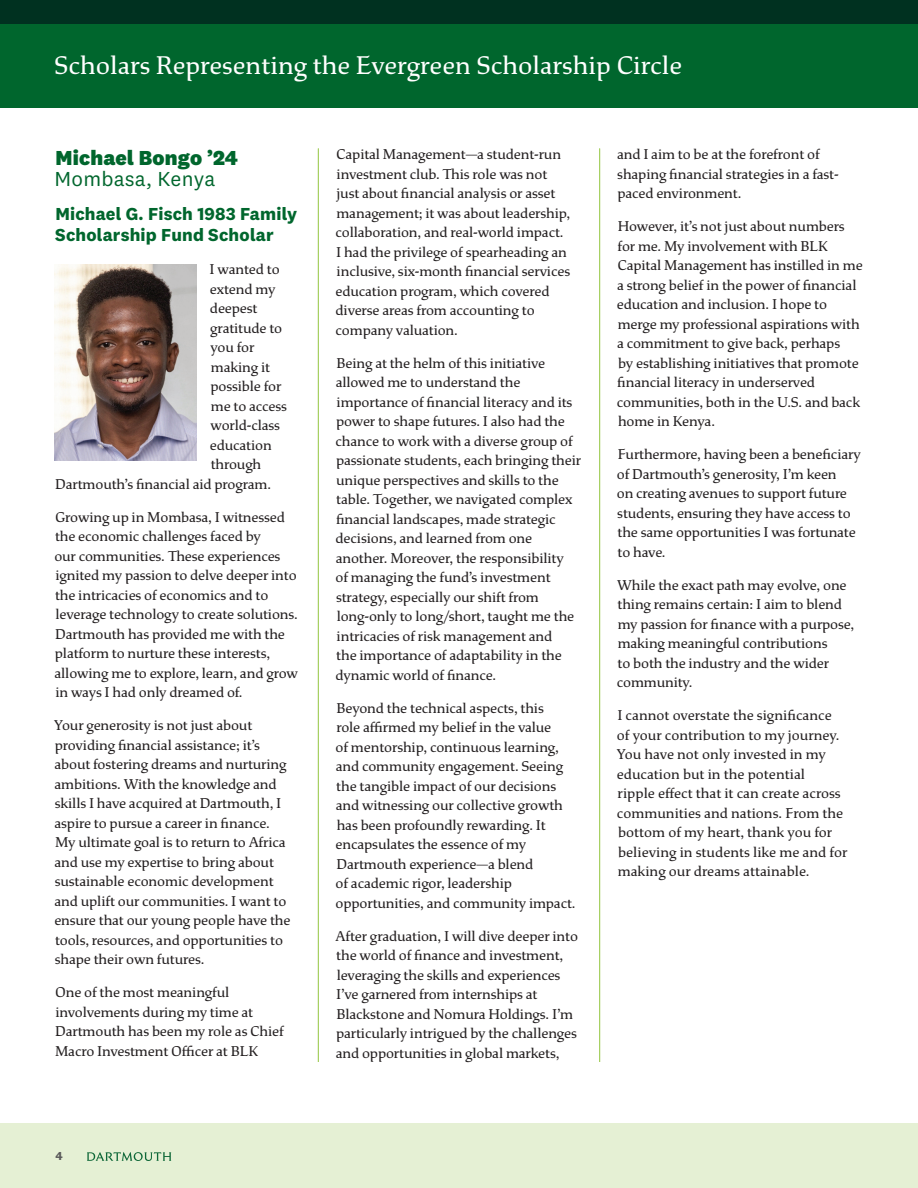
<style>
.page{position:relative;width:918px;height:1188px;background:#fff}
.page>*{position:absolute;margin:0;border:0;box-sizing:border-box;transform-origin:0 0}
.HeadLevel1{font:27px "Dartmouth Ruzicka";color:#fff}
.HeadLevel2{font:800 21px/21px "National 2";letter-spacing:.01em;color:#00662d}
.HeadLevel2-2{font:700 18px/21px "National 2";letter-spacing:.01em;color:#00662d}
.BodyCopy{font:15px/19.5px "Dartmouth Ruzicka";letter-spacing:-.01em;color:#231f20}
.t1{font:700 12px "National 2";color:#5a5a5a}
.s1{font-weight:400}
</style>
<div class="page">
<div style="left:0;top:1123px;width:918px;height:65px;background:#e5f0d4"></div>
<div style="left:0;top:0;width:918px;height:26px;background:#003120"></div>
<svg style="left:87px;top:1152px;width:84px;height:9px"></svg>
<img style="left:54px;top:264px;width:142px;height:197px">
<hr style="left:318px;top:148px;width:1px;height:914px;background:#a6d061">
<hr style="left:599px;top:148px;width:1px;height:914px;background:#a6d061">
<div style="left:0;top:25px;width:918px;height:83px;background:#00662d"></div>
<p class="HeadLevel1" style="left:54px;top:50px;width:630px">Scholars Representing the Evergreen Scholarship Circle</p>
<p class="HeadLevel2" style="left:55px;top:147px;width:185px">Michael Bongo ’24<br><span class="s1">Mombasa, Kenya</span></p>
<p class="HeadLevel2-2" style="left:55px;top:203px;width:244px">Michael G. Fisch 1983 Family<br>Scholarship Fund Scholar</p>
<p class="BodyCopy" style="left:210px;top:260px;width:72px">I wanted to</p>
<p class="BodyCopy" style="left:210px;top:279px;width:67px">extend my</p>
<p class="BodyCopy" style="left:210px;top:299px;width:49px">deepest</p>
<p class="BodyCopy" style="left:210px;top:318px;width:73px">gratitude to</p>
<p class="BodyCopy" style="left:211px;top:338px;width:45px">you for</p>
<p class="BodyCopy" style="left:211px;top:357px;width:61px">making it</p>
<p class="BodyCopy" style="left:211px;top:377px;width:72px">possible for</p>
<p class="BodyCopy" style="left:211px;top:396px;width:78px">me to access</p>
<p class="BodyCopy" style="left:211px;top:416px;width:71px">world-class</p>
<p class="BodyCopy" style="left:210px;top:435px;width:63px">education</p>
<p class="BodyCopy" style="left:211px;top:455px;width:52px">through</p>
<p class="BodyCopy" style="left:55px;top:474px;width:217px">Dartmouth’s financial aid program.</p>
<p class="BodyCopy" style="left:54px;top:507px;width:245px">Growing up in Mombasa, I witnessed the economic challenges faced by<br>our communities. These experiences ignited my passion to delve deeper into the intricacies of economics and to leverage technology to create solutions.<br>Dartmouth has provided me with the platform to nurture these interests, allowing me to explore, learn, and grow in ways I had only dreamed of.</p>
<p class="BodyCopy" style="left:54px;top:716px;width:238px">Your generosity is not just about providing financial assistance; it’s about fostering dreams and nurturing ambitions. With the knowledge and skills I have acquired at Dartmouth, I aspire to pursue a career in finance.<br>My ultimate goal is to return to Africa and use my expertise to bring about sustainable economic development and uplift our communities. I want to ensure that our young people have the tools, resources, and opportunities to shape their own futures.</p>
<p class="BodyCopy" style="left:55px;top:983px;width:230px">One of the most meaningful involvements during my time at<br>Dartmouth has been my role as Chief<br>Macro Investment Officer at BLK</p>
<p class="t1" style="left:56px;top:1149px;width:9px">4</p>
<p class="BodyCopy" style="left:336px;top:145px;width:236px">Capital Management—a student-run investment club. This role was not just about financial analysis or asset management; it was about leadership, collaboration, and real-world impact.<br>I had the privilege of spearheading an inclusive, six-month financial services education program, which covered diverse areas from accounting to company valuation.</p>
<p class="BodyCopy" style="left:336px;top:353px;width:247px">Being at the helm of this initiative allowed me to understand the importance of financial literacy and its power to shape futures. I also had the chance to work with a diverse group of passionate students, each bringing their unique perspectives and skills to the table. Together, we navigated complex financial landscapes, made strategic decisions, and learned from one another. Moreover, the responsibility<br>of managing the fund’s investment strategy, especially our shift from long-only to long/short, taught me the intricacies of risk management and<br>the importance of adaptability in the dynamic world of finance.</p>
<p class="BodyCopy" style="left:336px;top:698px;width:241px">Beyond the technical aspects, this<br>role affirmed my belief in the value<br>of mentorship, continuous learning, and community engagement. Seeing the tangible impact of our decisions and witnessing our collective growth has been profoundly rewarding. It encapsulates the essence of my Dartmouth experience—a blend<br>of academic rigor, leadership opportunities, and community impact.</p>
<p class="BodyCopy" style="left:336px;top:926px;width:244px">After graduation, I will dive deeper into the world of finance and investment, leveraging the skills and experiences I’ve garnered from internships at Blackstone and Nomura Holdings. I’m particularly intrigued by the challenges and opportunities in global markets,</p>
<p class="BodyCopy" style="left:617px;top:145px;width:223px">and I aim to be at the forefront of shaping financial strategies in a fast&shy;paced environment.</p>
<p class="BodyCopy" style="left:617px;top:217px;width:247px">However, it’s not just about numbers for me. My involvement with BLK Capital Management has instilled in me a strong belief in the power of financial education and inclusion. I hope to merge my professional aspirations with a commitment to give back, perhaps<br>by establishing initiatives that promote financial literacy in underserved communities, both in the U.S. and back home in Kenya.</p>
<p class="BodyCopy" style="left:617px;top:445px;width:246px">Furthermore, having been a beneficiary of Dartmouth’s generosity, I’m keen<br>on creating avenues to support future students, ensuring they have access to the same opportunities I was fortunate to have.</p>
<p class="BodyCopy" style="left:617px;top:575px;width:239px">While the exact path may evolve, one thing remains certain: I aim to blend my passion for finance with a purpose, making meaningful contributions<br>to both the industry and the wider community.</p>
<p class="BodyCopy" style="left:617px;top:706px;width:232px">I cannot overstate the significance of your contribution to my journey.<br>You have not only invested in my education but in the potential<br>ripple effect that it can create across communities and nations. From the bottom of my heart, thank you for believing in students like me and for making our dreams attainable.</p>
</div>
